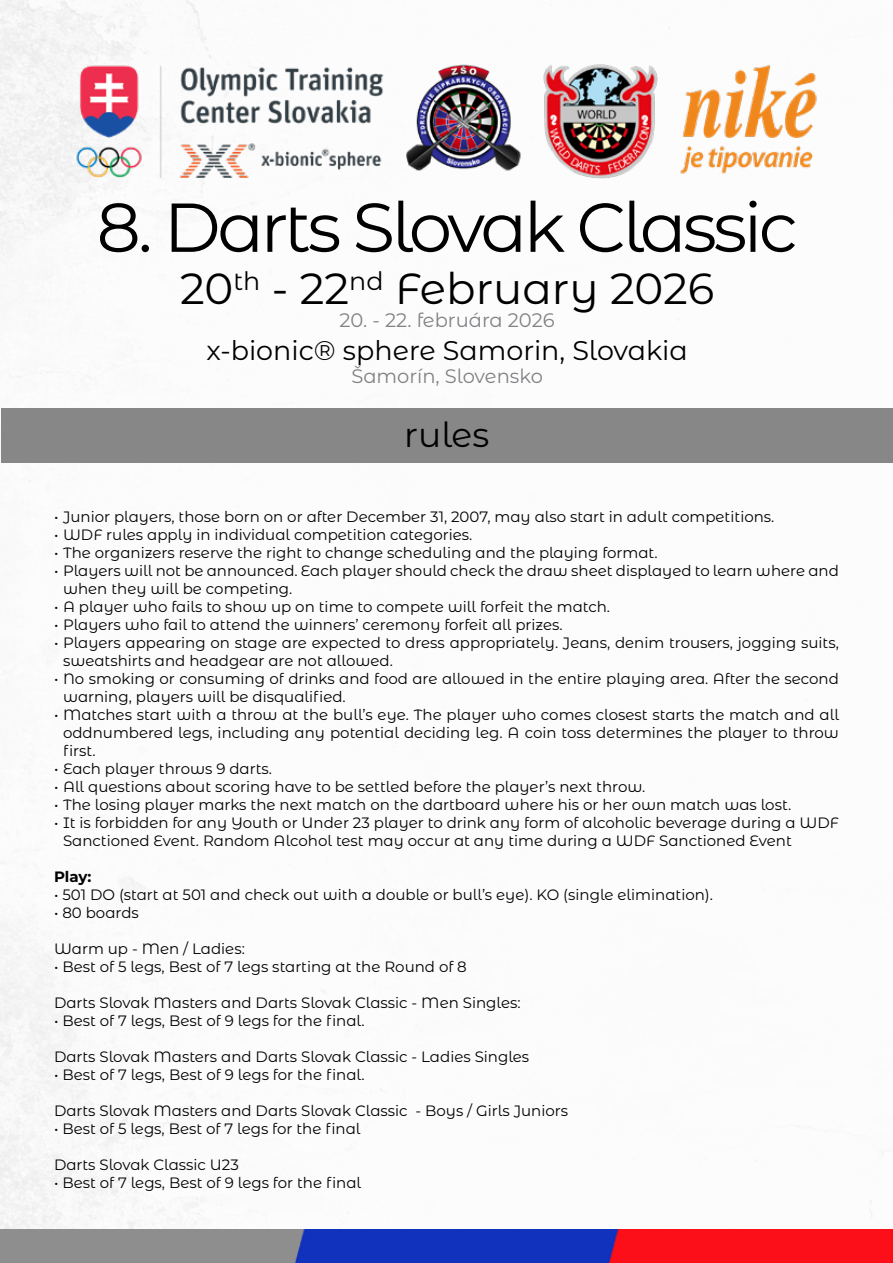
<style>
.page{position:relative;width:893px;height:1263px;background:#fff}
.page>*{position:absolute;margin:0;border:0;box-sizing:border-box;transform-origin:0 0}
.t1{font:69px "Montserrat Alternates";letter-spacing:-.05em;color:#000}
.t2{font:43.5px "Montserrat Alternates";color:#000}
.t3{font:34.5px "Montserrat Alternates";color:#000}
.t4{font:27px "Montserrat Alternates";color:#000}
.t5{font:19.5px "Montserrat Alternates";color:#818285}
.t6{font:15px/18px "Montserrat Alternates";color:#000}
.t7{font:700 15px "Montserrat";color:#000}
</style>
<div class="page">
<img style="left:0;top:1229px;width:893px;height:34px">
<div style="left:1px;top:408px;width:891px;height:54px;background:#888787"></div>
<img style="left:53px;top:45px;width:786px;height:148px">
<h1 class="t1" style="left:97px;top:180px;width:702px">8. Darts Slovak Classic</h1>
<h2 class="t2" style="left:180px;top:259px;width:536px">20<sup>th</sup> - 22<sup>nd</sup> February 2026</h2>
<h3 class="t5" style="left:340px;top:307px;width:217px">20. - 22. februára 2026</h3>
<h3 class="t4" style="left:207px;top:332px;width:483px">x-bionic® sphere Samorin, Slovakia</h3>
<h3 class="t5" style="left:351px;top:363px;width:193px">Šamorín, Slovensko</h3>
<h3 class="t3" style="left:404px;top:411px;width:87px">rules</h3>
<p class="t6" style="left:54px;top:507px;width:722px">• Junior players, those born on or after December 31, 2007, may also start in adult competitions.</p>
<p class="t6" style="left:54px;top:525px;width:420px">• WDF rules apply in individual competition categories.</p>
<p class="t6" style="left:54px;top:543px;width:605px">• The organizers reserve the right to change scheduling and the playing format.</p>
<p class="t6" style="left:63px;top:561px;width:777px;text-indent:-9px">• Players will not be announced. Each player should check the draw sheet displayed to learn where and when they will be competing.</p>
<p class="t6" style="left:54px;top:597px;width:558px">• A player who fails to show up on time to compete will forfeit the match.</p>
<p class="t6" style="left:54px;top:615px;width:510px">• Players who fail to attend the winners’ ceremony forfeit all prizes.</p>
<p class="t6" style="left:63px;top:633px;width:777px;text-indent:-9px">• Players appearing on stage are expected to dress appropriately. Jeans, denim trousers, jogging suits, sweatshirts and headgear are not allowed.</p>
<p class="t6" style="left:63px;top:669px;width:777px;text-indent:-9px">• No smoking or consuming of drinks and food are allowed in the entire playing area. After the second warning, players will be disqualified.</p>
<p class="t6" style="left:63px;top:705px;width:777px;text-align:justify;text-indent:-9px">• Matches start with a throw at the bull’s eye. The player who comes closest starts the match and all oddnumbered legs, including any potential deciding leg. A coin toss determines the player to throw first.</p>
<p class="t6" style="left:54px;top:759px;width:220px">• Each player throws 9 darts.</p>
<p class="t6" style="left:54px;top:777px;width:593px">• All questions about scoring have to be settled before the player’s next throw.</p>
<p class="t6" style="left:54px;top:795px;width:739px">• The losing player marks the next match on the dartboard where his or her own match was lost.</p>
<p class="t6" style="left:63px;top:813px;width:777px;text-indent:-9px">• It is forbidden for any Youth or Under 23 player to drink any form of alcoholic beverage during a WDF<br>Sanctioned Event. Random Alcohol test may occur at any time during a WDF Sanctioned Event</p>
<p class="t7" style="left:54px;top:865px;width:39px">Play:</p>
<p class="t6" style="left:54px;top:885px;width:661px">• 501 DO (start at 501 and check out with a double or bull’s eye). KO (single elimination).</p>
<p class="t6" style="left:54px;top:903px;width:86px">• 80 boards</p>
<p class="t6" style="left:54px;top:939px;width:192px">Warm up - Men / Ladies:</p>
<p class="t6" style="left:54px;top:957px;width:414px">• Best of 5 legs, Best of 7 legs starting at the Round of 8</p>
<p class="t6" style="left:54px;top:993px;width:468px">Darts Slovak Masters and Darts Slovak Classic - Men Singles:</p>
<p class="t6" style="left:54px;top:1011px;width:312px">• Best of 7 legs, Best of 9 legs for the final.</p>
<p class="t6" style="left:54px;top:1047px;width:477px">Darts Slovak Masters and Darts Slovak Classic - Ladies Singles</p>
<p class="t6" style="left:54px;top:1065px;width:312px">• Best of 7 legs, Best of 9 legs for the final.</p>
<p class="t6" style="left:54px;top:1101px;width:516px">Darts Slovak Masters and Darts Slovak Classic - Boys / Girls Juniors</p>
<p class="t6" style="left:54px;top:1119px;width:308px">• Best of 5 legs, Best of 7 legs for the final</p>
<p class="t6" style="left:54px;top:1155px;width:186px">Darts Slovak Classic U23</p>
<p class="t6" style="left:54px;top:1173px;width:309px">• Best of 7 legs, Best of 9 legs for the final</p>
</div>
